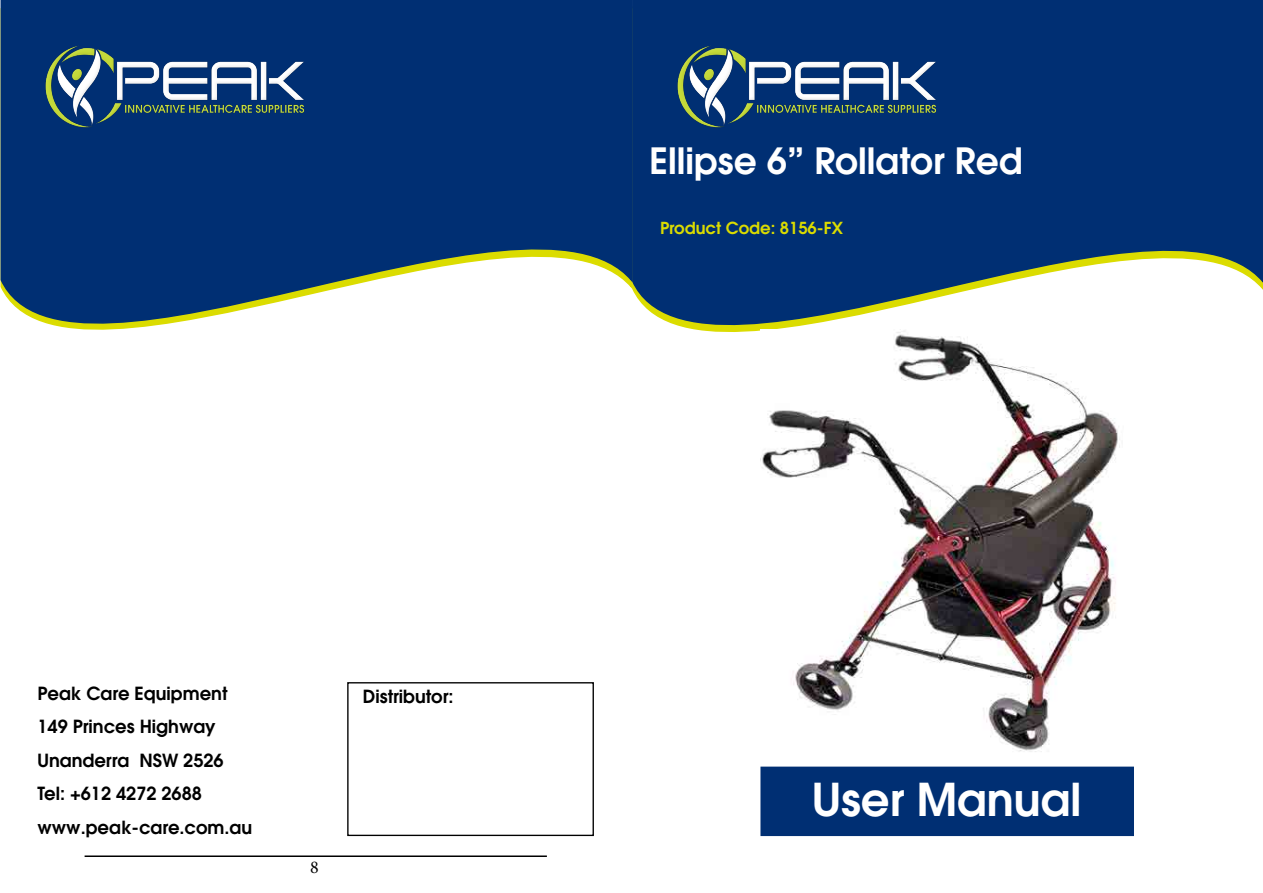
<style>
.page{position:relative;width:1263px;height:893px;background:#fff}
.page>*{position:absolute;margin:0;border:0;box-sizing:border-box;transform-origin:0 0}
.t1{font:600 45px "Avant Garde LT";color:#fff}
.t2{font:600 36px "Avant Garde LT";color:#fff}
.t3{font:600 18px "Avant Garde LT";color:#000}
.t4{font:18px "Minion Pro";color:#000}
.t5{font:600 16.5px "Avant Garde LT";color:#dbdc00}
</style>
<div class="page">
<svg style="left:633px;top:0;width:630px;height:332px;background:#254d81"></svg>
<svg style="left:0;top:0;width:633px;height:330px;background:#234b80"></svg>
<div style="left:760px;top:767px;width:374px;height:69px;background:#002f73"></div>
<img style="left:38px;top:38px;width:275px;height:97px">
<img style="left:669px;top:38px;width:275px;height:97px">
<hr style="left:85px;top:855px;width:462px;height:2px;background:#000">
<div style="left:347px;top:682px;width:247px;height:154px;border:1px solid #000"></div>
<div style="left:393px;top:309px;width:127px;height:21px;background:#fff"></div>
<img style="left:760px;top:330px;width:370px;height:422px">
<p class="t3" style="left:38px;top:681px;width:191px">Peak Care Equipment</p>
<p class="t3" style="left:38px;top:715px;width:180px">149 Princes Highway</p>
<p class="t3" style="left:38px;top:748px;width:188px">Unanderra NSW 2526</p>
<p class="t3" style="left:38px;top:782px;width:166px">Tel: +612 4272 2688</p>
<p class="t3" style="left:38px;top:815px;width:216px">www.peak-care.com.au</p>
<p class="t3" style="left:363px;top:685px;width:92px">Distributor:</p>
<p class="t4" style="left:310px;top:855px;width:10px">8</p>
<p class="t2" style="left:649px;top:137px;width:374px">Ellipse 6” Rollator Red</p>
<p class="t5" style="left:660px;top:217px;width:184px">Product Code: 8156-FX</p>
<p class="t1" style="left:812px;top:770px;width:271px">User Manual</p>
</div>
